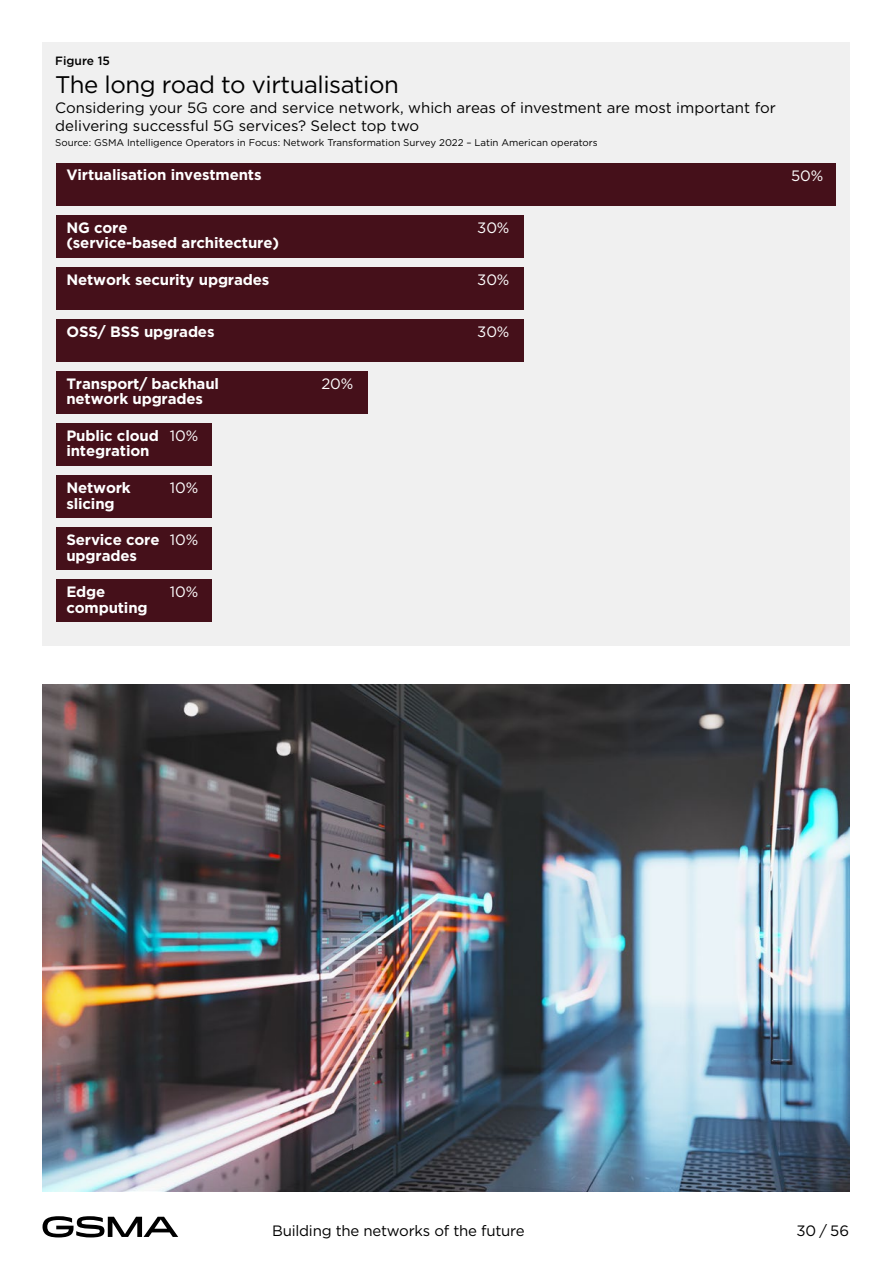
<style>
.page{position:relative;width:893px;height:1263px;background:#fff}
.page>*{position:absolute;margin:0;border:0;box-sizing:border-box;transform-origin:0 0}
.Fig_title{font:24px "Gotham";letter-spacing:-.02em;color:#000}
.t1{font:700 15px/15.8px "Gotham";letter-spacing:-.01em;color:#fff}
.Fig_title-2{font:15px/17.2px "Gotham";color:#000}
.t2{font:15px "Gotham";letter-spacing:-.01em;color:#fff}
.Fig_number{font:500 12px "Gotham";color:#000}
.Fig_source{font:9.75px "Gotham";color:#000}
</style>
<div class="page">
<svg style="left:43px;top:1216px;width:135px;height:21px"></svg>
<div style="left:43px;top:43px;width:807px;height:603px;background:#f0f0f0"></div>
<div style="left:56px;top:163px;width:780px;height:42px;background:#45101a"></div>
<div style="left:56px;top:215px;width:468px;height:42px;background:#45101a"></div>
<div style="left:56px;top:267px;width:468px;height:42px;background:#45101a"></div>
<div style="left:56px;top:319px;width:468px;height:42px;background:#45101a"></div>
<div style="left:56px;top:371px;width:312px;height:42px;background:#45101a"></div>
<div style="left:56px;top:423px;width:156px;height:43px;background:#45101a"></div>
<div style="left:56px;top:475px;width:156px;height:43px;background:#45101a"></div>
<div style="left:56px;top:527px;width:156px;height:43px;background:#45101a"></div>
<div style="left:56px;top:579px;width:156px;height:43px;background:#45101a"></div>
<img style="left:43px;top:685px;width:806px;height:506px">
<p class="Fig_number" style="left:55px;top:53px;width:56px">Figure 15</p>
<p class="Fig_title" style="left:55px;top:69px;width:345px">The long road to virtualisation</p>
<p class="Fig_title-2" style="left:55px;top:99px;width:722px">Considering your 5G core and service network, which areas of investment are most important for delivering successful 5G services? Select top two</p>
<p class="Fig_source" style="left:55px;top:136px;width:544px">Source: GSMA Intelligence Operators in Focus: Network Transformation Survey 2022 – Latin American operators</p>
<p class="t1" style="left:66px;top:167px;width:197px">Virtualisation investments</p>
<p class="t1" style="left:66px;top:219px;width:214px">NG core<br>(service-based architecture)</p>
<p class="t1" style="left:66px;top:271px;width:204px">Network security upgrades</p>
<p class="t1" style="left:66px;top:323px;width:150px">OSS/ BSS upgrades</p>
<p class="t1" style="left:66px;top:375px;width:154px">Transport/ backhaul network upgrades</p>
<p class="t1" style="left:66px;top:427px;width:94px">Public cloud integration</p>
<p class="t2" style="left:170px;top:426px;width:30px">10%</p>
<p class="t1" style="left:66px;top:479px;width:66px">Network slicing</p>
<p class="t2" style="left:170px;top:478px;width:30px">10%</p>
<p class="t1" style="left:66px;top:531px;width:95px">Service core upgrades</p>
<p class="t2" style="left:170px;top:530px;width:30px">10%</p>
<p class="t1" style="left:66px;top:583px;width:83px">Edge computing</p>
<p class="t2" style="left:170px;top:582px;width:30px">10%</p>
<p class="t2" style="left:321px;top:374px;width:33px">20%</p>
<p class="t2" style="left:477px;top:218px;width:34px">30%</p>
<p class="t2" style="left:477px;top:270px;width:34px">30%</p>
<p class="t2" style="left:477px;top:322px;width:34px">30%</p>
<p class="t2" style="left:791px;top:166px;width:34px">50%</p>
<p class="Fig_title-2" style="left:272px;top:1222px;width:254px">Building the networks of the future</p>
<p class="Fig_title-2" style="left:796px;top:1222px;width:54px">30 / 56</p>
</div>
